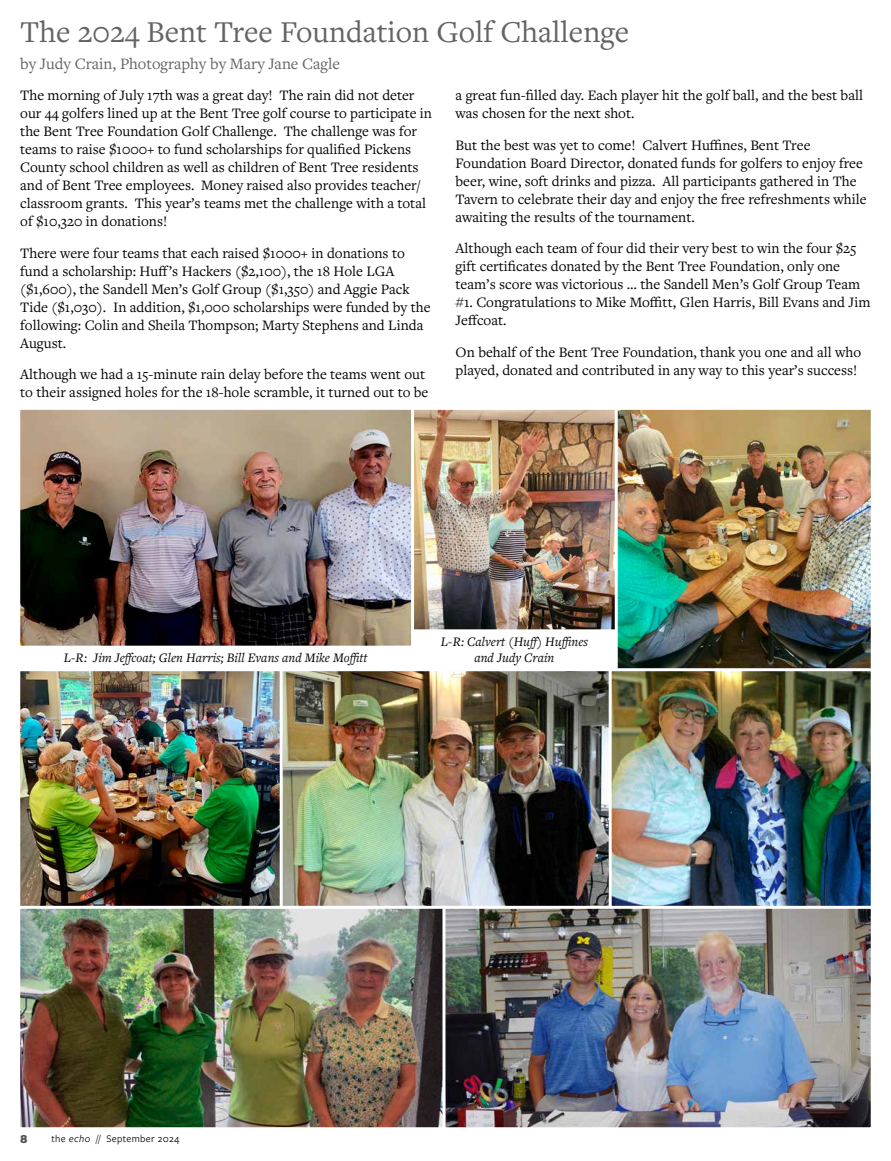
<style>
.page{position:relative;width:891px;height:1161px;background:#fff}
.page>*{position:absolute;margin:0;border:0;box-sizing:border-box;transform-origin:0 0}
.t1{font:31.5px "Freight Text Pro";color:#646363}
.t2{font:16.5px "Freight Text Pro";color:#646363}
.t3{font:15px/18px "Freight Text Pro";color:#000}
.t4{font:italic 13.5px/16.5px "Freight Text Pro";color:#000;text-align:center}
.t5{font:900 12px "Acumin Pro";color:#525251}
.t6{font:10.5px "Freight Sans Pro";letter-spacing:.03em;color:#000}
.s1{font-style:italic}
</style>
<div class="page">
<img style="left:416px;top:409px;width:197px;height:221px">
<img style="left:613px;top:409px;width:258px;height:258px">
<img style="left:20px;top:671px;width:258px;height:233px">
<img style="left:278px;top:671px;width:329px;height:233px">
<img style="left:607px;top:667px;width:264px;height:237px">
<img style="left:20px;top:904px;width:421px;height:224px">
<img style="left:441px;top:904px;width:430px;height:224px">
<img style="left:20px;top:409px;width:396px;height:237px">
<h1 class="t1" style="left:20px;top:11px;width:611px">The 2024 Bent Tree Foundation Golf Challenge</h1>
<p class="t2" style="left:20px;top:52px;width:321px">by Judy Crain, Photography by Mary Jane Cagle</p>
<p class="t3" style="left:20px;top:86px;width:413px">The morning of July 17th was a great day! The rain did not deter our 44 golfers lined up at the Bent Tree golf course to participate in the Bent Tree Foundation Golf Challenge. The challenge was for teams to raise $1000+ to fund scholarships for qualified Pickens County school children as well as children of Bent Tree residents and of Bent Tree employees. Money raised also provides teacher/ classroom grants. This year’s teams met the challenge with a total of $10,320 in donations!</p>
<p class="t3" style="left:20px;top:243px;width:412px">There were four teams that each raised $1000+ in donations to fund a scholarship: Huff’s Hackers ($2,100), the 18 Hole LGA ($1,600), the Sandell Men’s Golf Group ($1,350) and Aggie Pack Tide ($1,030). In addition, $1,000 scholarships were funded by the following: Colin and Sheila Thompson; Marty Stephens and Linda August.</p>
<p class="t3" style="left:20px;top:365px;width:410px">Although we had a 15-minute rain delay before the teams went out to their assigned holes for the 18-hole scramble, it turned out to be</p>
<p class="t3" style="left:456px;top:86px;width:409px">a great fun-filled day. Each player hit the golf ball, and the best ball was chosen for the next shot.</p>
<p class="t3" style="left:456px;top:135px;width:413px">But the best was yet to come! Calvert Huffines, Bent Tree Foundation Board Director, donated funds for golfers to enjoy free beer, wine, soft drinks and pizza. All participants gathered in The Tavern to celebrate their day and enjoy the free refreshments while awaiting the results of the tournament.</p>
<p class="t3" style="left:456px;top:239px;width:416px">Although each team of four did their very best to win the four $25 gift certificates donated by the Bent Tree Foundation, only one team’s score was victorious … the Sandell Men’s Golf Group Team #1. Congratulations to Mike Moffitt, Glen Harris, Bill Evans and Jim Jeffcoat.</p>
<p class="t3" style="left:456px;top:342px;width:407px">On behalf of the Bent Tree Foundation, thank you one and all who played, donated and contributed in any way to this year’s success!</p>
<p class="t4" style="left:64px;top:649px;width:305px">L-R: Jim Jeffcoat; Glen Harris; Bill Evans and Mike Moffitt</p>
<p class="t4" style="left:441px;top:632px;width:149px">L-R: Calvert (Huff) Huffines and Judy Crain</p>
<p class="t5" style="left:20px;top:1130px;width:9px">8</p>
<p class="t6" style="left:52px;top:1132px;width:129px">the <span class="s1">echo</span> // September 2024</p>
</div>
